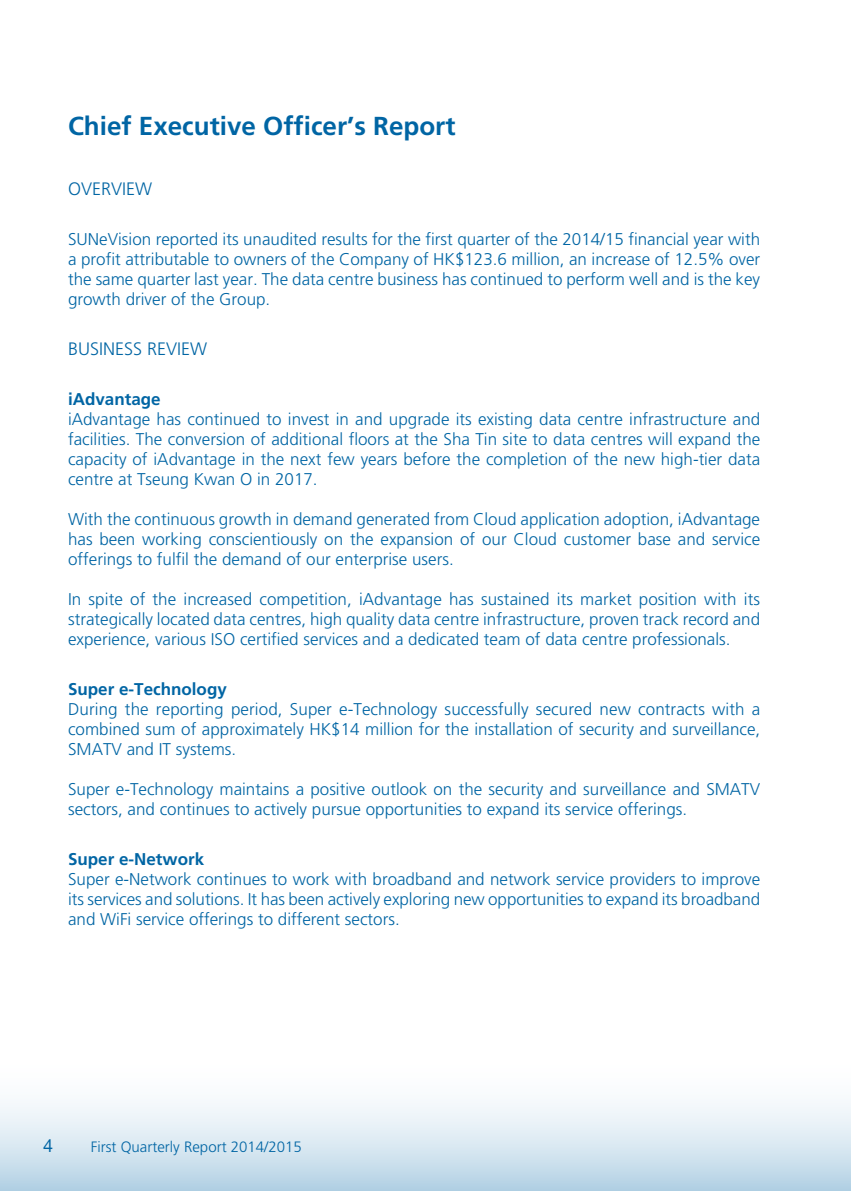
<style>
.page{position:relative;width:851px;height:1191px;background:#fff}
.page>*{position:absolute;margin:0;border:0;box-sizing:border-box;transform-origin:0 0}
.t1{font:700 26px "Frutiger LT Std";color:#0065a4}
.t2{font:300 18px "Frutiger LT Std";color:#0065a4}
.t3{font:18px "Helvetica Neue LT Std";color:#0065a4}
.t4{font:300 17px/20px "Frutiger LT Std";color:#0065a4;text-align:justify}
.t5{font:700 17px "Frutiger LT Std";color:#0065a4}
.t6{font:300 15px "Frutiger LT Std";color:#0065a4}
</style>
<div class="page">
<div style="left:0;top:1052px;width:850px;height:139px;background:linear-gradient(to bottom,#fff,#bcd6e7)"></div>
<h1 class="t1" style="left:68px;top:111px;width:389px">Chief Executive Officer’s Report</h1>
<p class="t2" style="left:68px;top:179px;width:85px">OVERVIEW</p>
<p class="t4" style="left:68px;top:229px;width:693px">SUNeVision reported its unaudited results for the first quarter of the 2014/15 financial year with a profit attributable to owners of the Company of HK$123.6 million, an increase of 12.5% over the same quarter last year. The data centre business has continued to perform well and is the key growth driver of the Group.</p>
<p class="t2" style="left:68px;top:339px;width:141px">BUSINESS REVIEW</p>
<p class="t5" style="left:68px;top:389px;width:94px">iAdvantage</p>
<p class="t4" style="left:68px;top:409px;width:693px">iAdvantage has continued to invest in and upgrade its existing data centre infrastructure and facilities. The conversion of additional floors at the Sha Tin site to data centres will expand the capacity of iAdvantage in the next few years before the completion of the new high-tier data centre at Tseung Kwan O in 2017.</p>
<p class="t4" style="left:68px;top:509px;width:693px">With the continuous growth in demand generated from Cloud application adoption, iAdvantage has been working conscientiously on the expansion of our Cloud customer base and service offerings to fulfil the demand of our enterprise users.</p>
<p class="t4" style="left:68px;top:589px;width:693px">In spite of the increased competition, iAdvantage has sustained its market position with its strategically located data centres, high quality data centre infrastructure, proven track record and experience, various ISO certified services and a dedicated team of data centre professionals.</p>
<p class="t5" style="left:68px;top:679px;width:160px">Super e-Technology</p>
<p class="t4" style="left:68px;top:699px;width:693px">During the reporting period, Super e-Technology successfully secured new contracts with a combined sum of approximately HK$14 million for the installation of security and surveillance, SMATV and IT systems.</p>
<p class="t4" style="left:68px;top:779px;width:693px">Super e-Technology maintains a positive outlook on the security and surveillance and SMATV sectors, and continues to actively pursue opportunities to expand its service offerings.</p>
<p class="t5" style="left:68px;top:849px;width:138px">Super e-Network</p>
<p class="t4" style="left:68px;top:869px;width:693px">Super e-Network continues to work with broadband and network service providers to improve its services and solutions. It has been actively exploring new opportunities to expand its broadband and WiFi service offerings to different sectors.</p>
<p class="t3" style="left:43px;top:1135px;width:12px">4</p>
<p class="t6" style="left:91px;top:1138px;width:212px">First Quarterly Report 2014/2015</p>
</div>
